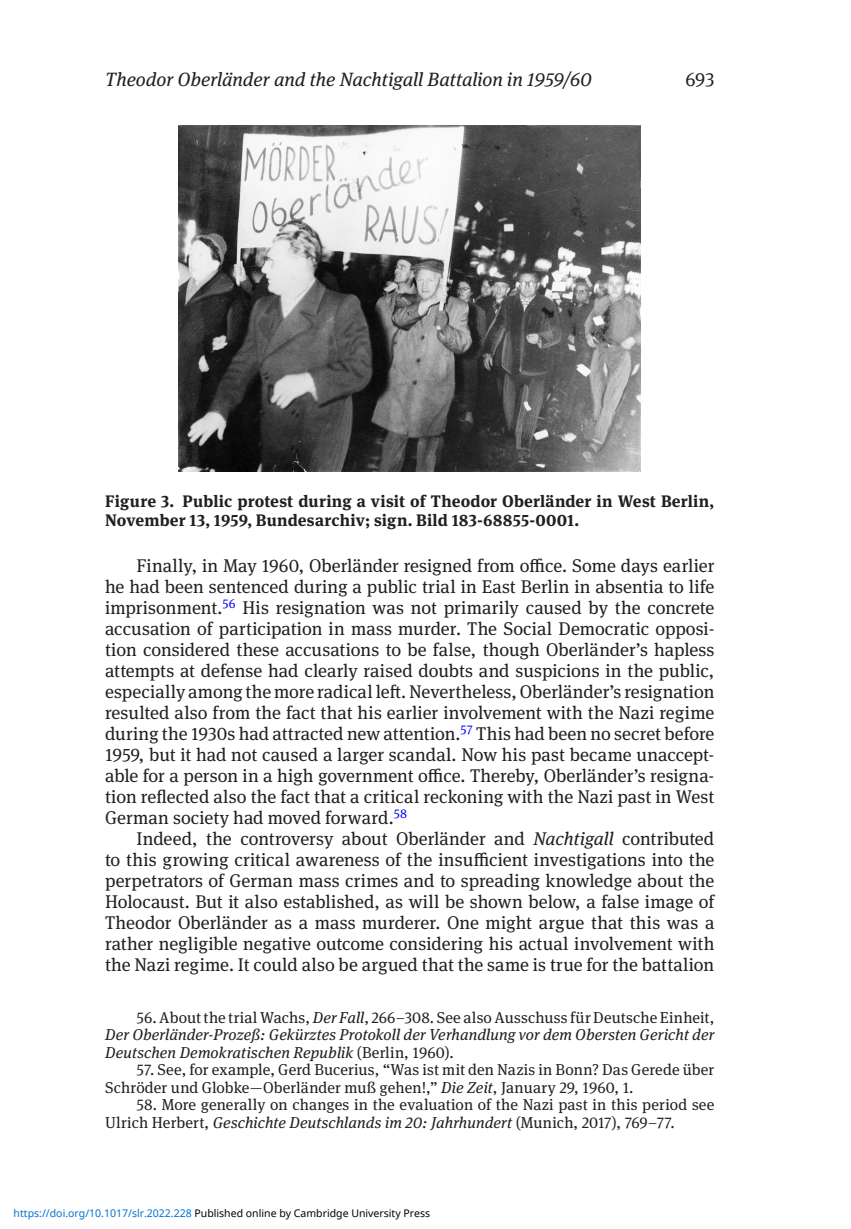
<style>
.page{position:relative;width:851px;height:1229px;background:#fff}
.page>*{position:absolute;margin:0;border:0;box-sizing:border-box;transform-origin:0 0}
.t1{font:italic 19.25px "Meta Serif Pro";letter-spacing:-.005em;color:#231f20}
.t2{font:19.25px "Meta Serif Pro";color:#231f20}
.t3{font:18.38px/21px "Meta Serif Pro";letter-spacing:.005em;color:#231f20;text-align:justify}
.t4{font:700 16.62px/19.2px "Meta Serif Pro";letter-spacing:.01em;color:#231f20}
.t5{font:15.75px/17.5px "Meta Serif Pro";letter-spacing:.01em;color:#231f20}
.t6{font:italic 15.75px/17.5px "Meta Serif Pro";letter-spacing:.01em;color:#231f20;text-align:justify}
.t7{font:10.5px "Noto Sans";color:#000}
.s1{font-style:italic}
.s2{font-style:normal}
.s3{color:#0172cf}
</style>
<div class="page">
<img style="left:178px;top:126px;width:462px;height:346px">
<p class="t1" style="left:105px;top:65px;width:488px">Theodor Oberländer and the Nachtigall Battalion in 1959/60</p>
<p class="t2" style="left:685px;top:65px;width:30px">693</p>
<p class="t4" style="left:105px;top:490px;width:611px">Figure 3. Public protest during a visit of Theodor Oberländer in West Berlin,<br>November 13, 1959, Bundesarchiv; sign. Bild 183-68855-0001.</p>
<p class="t3" style="left:105px;top:554px;width:611px;text-indent:32px">Finally, in May 1960, Oberländer resigned from office. Some days earlier he had been sentenced during a public trial in East Berlin in absentia to life imprisonment.<sup>56</sup> His resignation was not primarily caused by the concrete accusation of participation in mass murder. The Social Democratic opposi&shy;tion considered these accusations to be false, though Oberländer’s hapless attempts at defense had clearly raised doubts and suspicions in the public, especially among the more radical left. Nevertheless, Oberländer’s resignation resulted also from the fact that his earlier involvement with the Nazi regime during the 1930s had attracted new attention.<sup>57</sup> This had been no secret before 1959, but it had not caused a larger scandal. Now his past became unaccept&shy;able for a person in a high government office. Thereby, Oberländer’s resigna&shy;tion reflected also the fact that a critical reckoning with the Nazi past in West German society had moved forward.<sup>58</sup></p>
<p class="t3" style="left:105px;top:827px;width:611px;text-indent:32px">Indeed, the controversy about Oberländer and <span class="s1">Nachtigall</span> contributed to this growing critical awareness of the insufficient investigations into the perpetrators of German mass crimes and to spreading knowledge about the Holocaust. But it also established, as will be shown below, a false image of Theodor Oberländer as a mass murderer. One might argue that this was a rather negligible negative outcome considering his actual involvement with the Nazi regime. It could also be argued that the same is true for the battalion</p>
<p class="t6" style="left:105px;top:1007px;width:611px;text-indent:31px"><span class="s2">56. About the trial Wachs,</span> Der Fall<span class="s2">, 266–308. See also Ausschuss für Deutsche Einheit, </span>Der Oberländer-Prozeß: Gekürztes Protokoll der Verhandlung vor dem Obersten Gericht der Deutschen Demokratischen Republik <span class="s2">(Berlin, 1960).</span></p>
<p class="t5" style="left:105px;top:1060px;width:610px;text-indent:32px">57. See, for example, Gerd Bucerius, “Was ist mit den Nazis in Bonn? Das Gerede über<br>Schröder und Globke—Oberländer muß gehen!,” <span class="s1">Die Zeit</span>, January 29, 1960, 1.</p>
<p class="t5" style="left:105px;top:1095px;width:611px;text-indent:32px">58. More generally on changes in the evaluation of the Nazi past in this period see<br>Ulrich Herbert, <span class="s1">Geschichte Deutschlands im 20: Jahrhundert</span> (Munich, 2017), 769–77.</p>
<p class="t7" style="left:14px;top:1205px;width:418px"><span class="s3">https://doi.org/10.1017/slr.2022.228</span> Published online by Cambridge University Press</p>
</div>
